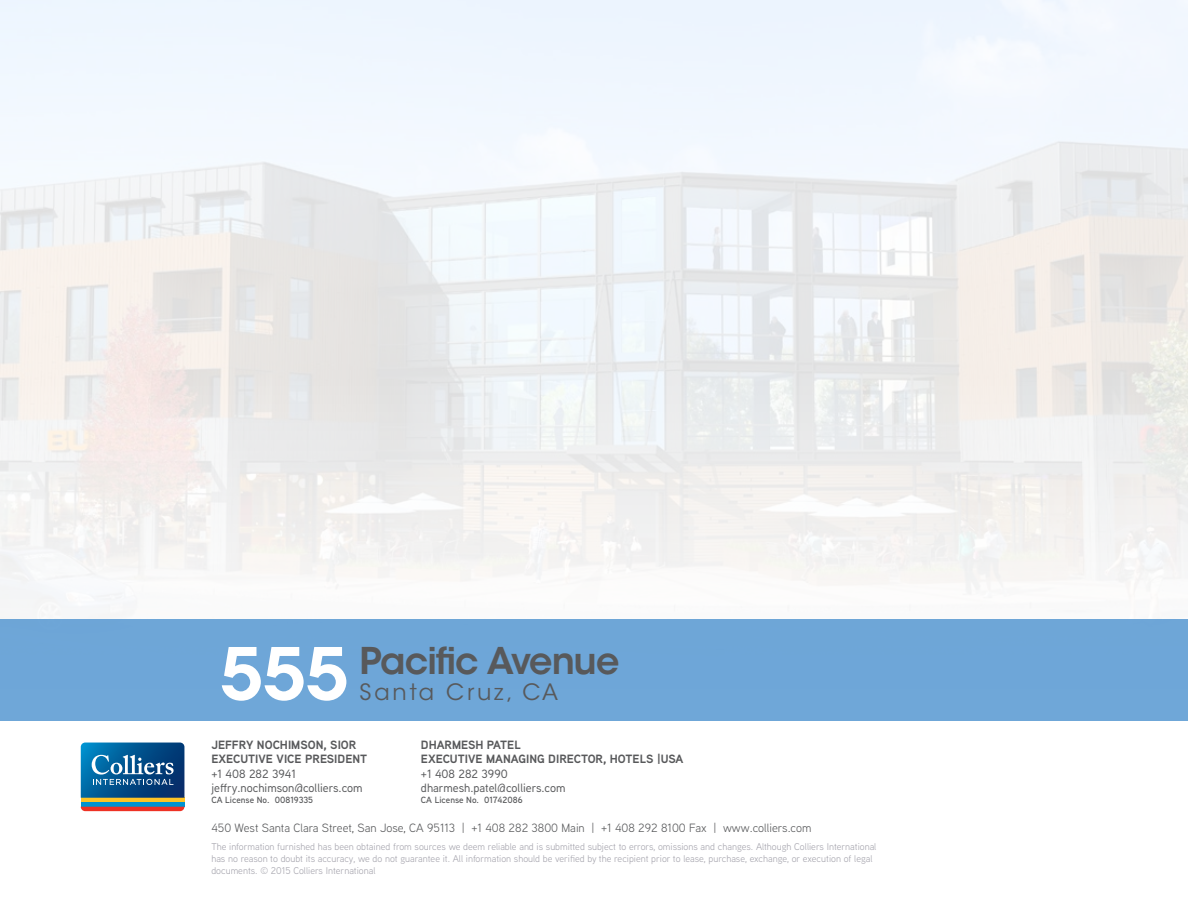
<style>
.page{position:relative;width:1188px;height:918px;background:#fff}
.page>*{position:absolute;margin:0;border:0;box-sizing:border-box;transform-origin:0 0}
.t1{font:600 71.25px "ITC Avant Garde Std";color:#fff}
.t2{font:600 36.6px "ITC Avant Garde Std";letter-spacing:-.025em;color:#58595b}
.t3{font:22.5px "ITC Avant Garde Std";letter-spacing:.125em;color:#58595b}
.t4{font:700 12px/14.4px "Aaux Next";color:#58595b}
.t5{font:12px "Aaux Next";color:#58595b}
.t6{font:500 12px/14.4px "Aaux Next";color:#58595b}
.t7{font:9.75px/12px "Aaux Next";color:#a5a4ad}
.t8{font:600 9px "Aaux Next";color:#58595b}
</style>
<div class="page">
<div style="left:0;top:619px;width:1188px;height:101px;background:#6ea6d8"></div>
<svg style="left:80px;top:742px;width:105px;height:70px;background:#3d6f92"></svg>
<h1 class="t1" style="left:220px;top:629px;width:130px">555</h1>
<h2 class="t2" style="left:360px;top:638px;width:261px">Pacific Avenue</h2>
<h3 class="t3" style="left:360px;top:678px;width:200px">Santa Cruz, CA</h3>
<p class="t4" style="left:211px;top:737px;width:157px">JEFFRY NOCHIMSON, SIOR<br>EXECUTIVE VICE PRESIDENT</p>
<p class="t6" style="left:211px;top:766px;width:153px">+1 408 282 3941 jeffry.nochimson@colliers.com</p>
<p class="t8" style="left:211px;top:794px;width:103px">CA License No. 00819335</p>
<p class="t4" style="left:421px;top:737px;width:264px">DHARMESH PATEL<br>EXECUTIVE MANAGING DIRECTOR, HOTELS |USA</p>
<p class="t6" style="left:421px;top:766px;width:146px">+1 408 282 3990 dharmesh.patel@colliers.com</p>
<p class="t8" style="left:421px;top:794px;width:103px">CA License No. 01742086</p>
<p class="t5" style="left:211px;top:820px;width:601px">450 West Santa Clara Street, San Jose, CA 95113 | +1 408 282 3800 Main | +1 408 292 8100 Fax | www.colliers.com</p>
<p class="t7" style="left:211px;top:840px;width:667px">The information furnished has been obtained from sources we deem reliable and is submitted subject to errors, omissions and changes. Although Colliers International has no reason to doubt its accuracy, we do not guarantee it. All information should be verified by the recipient prior to lease, purchase, exchange, or execution of legal documents. © 2015 Colliers International</p>
</div>
